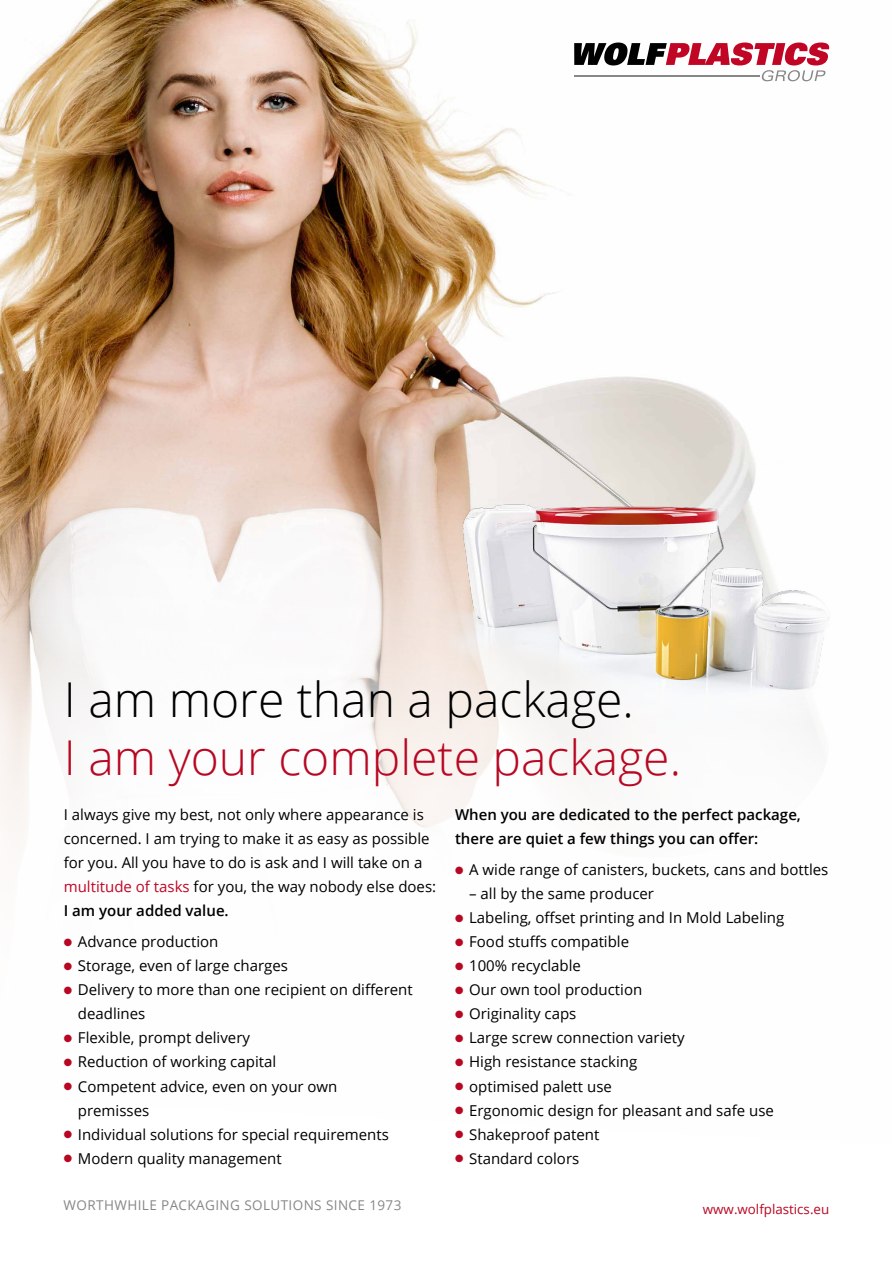
<style>
.page{position:relative;width:893px;height:1263px;background:#fff}
.page>*{position:absolute;margin:0;border:0;box-sizing:border-box;transform-origin:0 0}
.t1{font:300 48px "Open Sans";color:#b80722}
.t2{font:300 48px "Open Sans";color:#000}
.t3{font:15px/24px "Open Sans";color:#000}
.t4{font:600 15px/24px "Open Sans";color:#000}
.t5{font:13.5px "Open Sans";letter-spacing:.03em;color:#878786}
.t6{font:13.35px "Open Sans";color:#b80722}
.s1{color:#c10524}
.s2{font-weight:600}
.s3{color:#b80722}
</style>
<div class="page">
<img style="left:0;top:0;width:830px;height:838px">
<img style="left:417px;top:420px;width:413px;height:333px">
<svg style="left:574px;top:43px;width:255px;height:38px"></svg>
<h1 class="t2" style="left:64px;top:667px;width:572px">I am more than a package.</h1>
<h1 class="t1" style="left:64px;top:724px;width:619px">I am your complete package.</h1>
<p class="t3" style="left:64px;top:802px;width:374px">I always give my best, not only where appearance is concerned. I am trying to make it as easy as possible for you. All you have to do is ask and I will take on a <span class="s1">multitude of tasks</span> for you, the way nobody else does:<br><span class="s2">I am your added value.</span></p>
<p class="t3" style="left:64px;top:930px;width:156px"><span class="s3">●</span> Advance production</p>
<p class="t3" style="left:64px;top:954px;width:226px"><span class="s3">●</span> Storage, even of large charges</p>
<p class="t3" style="left:78px;top:978px;width:336px;text-indent:-14px"><span class="s3">●</span> Delivery to more than one recipient on different deadlines</p>
<p class="t3" style="left:64px;top:1026px;width:188px"><span class="s3">●</span> Flexible, prompt delivery</p>
<p class="t3" style="left:64px;top:1050px;width:214px"><span class="s3">●</span> Reduction of working capital</p>
<p class="t3" style="left:78px;top:1074px;width:261px;text-indent:-14px"><span class="s3">●</span> Competent advice, even on your own premisses</p>
<p class="t3" style="left:64px;top:1122px;width:327px"><span class="s3">●</span> Individual solutions for special requirements</p>
<p class="t3" style="left:64px;top:1146px;width:220px"><span class="s3">●</span> Modern quality management</p>
<p class="t4" style="left:455px;top:802px;width:347px">When you are dedicated to the perfect package, there are quiet a few things you can offer:</p>
<p class="t3" style="left:455px;top:858px;width:375px"><span class="s3">●</span> A wide range of canisters, buckets, cans and bottles</p>
<p class="t3" style="left:469px;top:882px;width:186px">– all by the same producer</p>
<p class="t3" style="left:455px;top:906px;width:331px"><span class="s3">●</span> Labeling, offset printing and In Mold Labeling</p>
<p class="t3" style="left:455px;top:930px;width:176px"><span class="s3">●</span> Food stuffs compatible</p>
<p class="t3" style="left:455px;top:954px;width:128px"><span class="s3">●</span> 100% recyclable</p>
<p class="t3" style="left:455px;top:978px;width:189px"><span class="s3">●</span> Our own tool production</p>
<p class="t3" style="left:455px;top:1002px;width:123px"><span class="s3">●</span> Originality caps</p>
<p class="t3" style="left:455px;top:1026px;width:231px"><span class="s3">●</span> Large screw connection variety</p>
<p class="t3" style="left:455px;top:1050px;width:184px"><span class="s3">●</span> High resistance stacking</p>
<p class="t3" style="left:455px;top:1074px;width:158px"><span class="s3">●</span> optimised palett use</p>
<p class="t3" style="left:455px;top:1098px;width:320px"><span class="s3">●</span> Ergonomic design for pleasant and safe use</p>
<p class="t3" style="left:455px;top:1122px;width:146px"><span class="s3">●</span> Shakeproof patent</p>
<p class="t3" style="left:455px;top:1146px;width:126px"><span class="s3">●</span> Standard colors</p>
<p class="t5" style="left:64px;top:1195px;width:339px">WORTHWHILE PACKAGING SOLUTIONS SINCE 1973</p>
<p class="t6" style="left:703px;top:1200px;width:128px">www.wolfplastics.eu</p>
</div>
